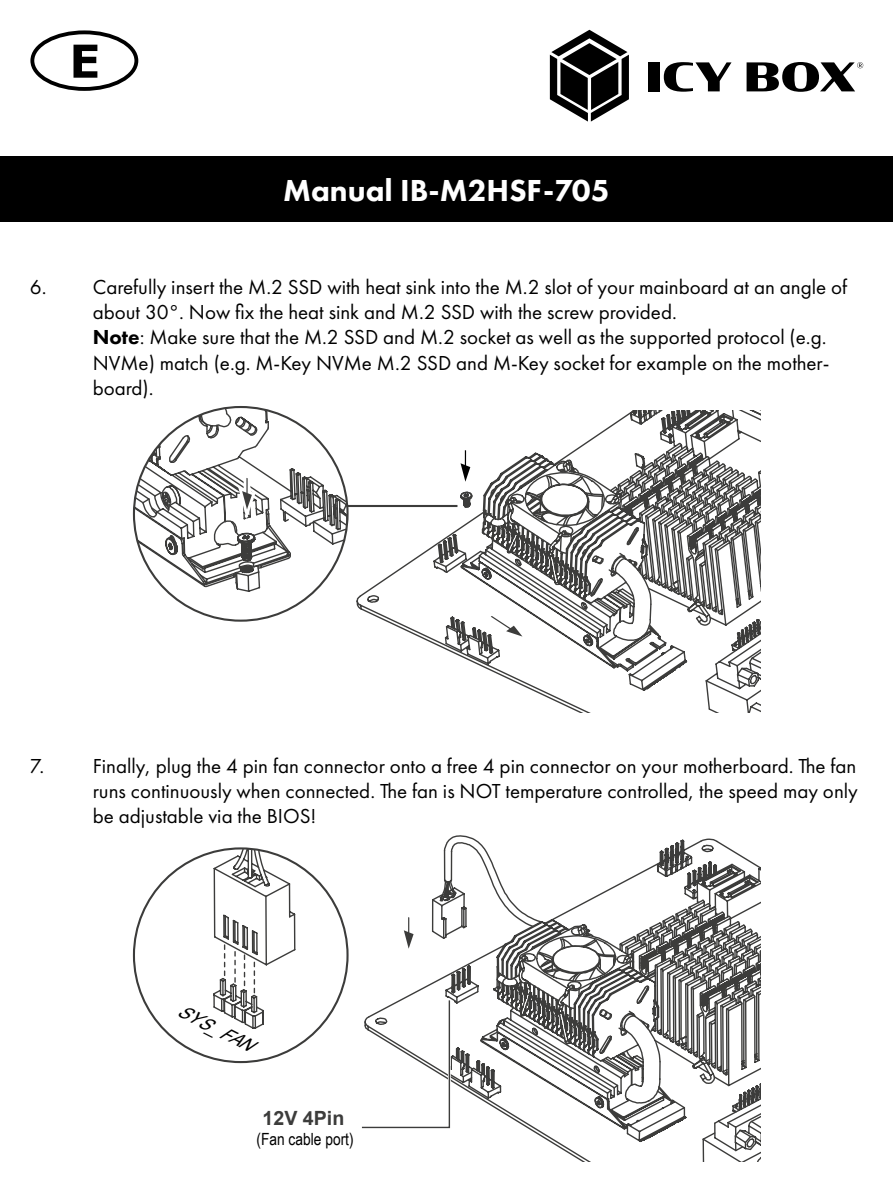
<style>
.page{position:relative;width:893px;height:1191px;background:#fff}
.page>*{position:absolute;margin:0;border:0;box-sizing:border-box;transform-origin:0 0}
.t1{font:800 31.5px "Futura PT";color:#fff}
.t2{font:21px/25.2px "Futura PT";color:#000}
.t3{font:700 19.6px "Arial";color:#3c3c3b}
.t4{font:italic 17.85px "Arial";color:#000;scale:.96 1}
.t5{font:16.8px "Arial Narrow";color:#000}
.s1{font-weight:800}
</style>
<div class="page">
<div style="left:648px;top:62px;width:12px;height:29px;background:#000"></div>
<svg style="left:664px;top:62px;width:67px;height:30px"></svg>
<svg style="left:747px;top:62px;width:116px;height:30px"></svg>
<svg style="left:550px;top:30px;width:79px;height:92px"></svg>
<div style="left:0;top:156px;width:893px;height:65px;background:#000"></div>
<svg style="left:31px;top:31px;width:106px;height:59px"></svg>
<div style="left:30px;top:30px;width:108px;height:61px;border:4px solid #000;border-radius:50%"></div>
<svg style="left:74px;top:45px;width:23px;height:33px"></svg>
<svg style="left:364px;top:410px;width:396px;height:246px"></svg>
<svg style="left:460px;top:636px;width:300px;height:76px"></svg>
<svg style="left:355px;top:452px;width:104px;height:159px"></svg>
<svg style="left:162px;top:588px;width:157px;height:32px"></svg>
<hr style="left:346px;top:505px;width:111px;height:2px;background:#3c3c3b">
<svg style="left:459px;top:441px;width:301px;height:195px"></svg>
<svg style="left:134px;top:407px;width:214px;height:181px"></svg>
<svg style="left:480px;top:1076px;width:280px;height:85px"></svg>
<svg style="left:403px;top:838px;width:357px;height:238px"></svg>
<svg style="left:496px;top:898px;width:264px;height:186px"></svg>
<svg style="left:431px;top:835px;width:275px;height:226px"></svg>
<svg style="left:212px;top:850px;width:85px;height:179px"></svg>
<svg style="left:404px;top:917px;width:10px;height:31px"></svg>
<svg style="left:361px;top:997px;width:91px;height:132px"></svg>
<h1 class="t1" style="left:283px;top:171px;width:328px">Manual IB-M2HSF-705</h1>
<p class="t2" style="left:93px;top:274px;width:756px;text-indent:-63px">6. Carefully insert the M.2 SSD with heat sink into the M.2 slot of your mainboard at an angle of about 30°. Now fix the heat sink and M.2 SSD with the screw provided.<br><span class="s1">Note</span>: Make sure that the M.2 SSD and M.2 socket as well as the supported protocol (e.g.<br>NVMe) match (e.g. M-Key NVMe M.2 SSD and M-Key socket for example on the mother&shy;board).</p>
<p class="t2" style="left:93px;top:753px;width:767px;text-align:justify;text-indent:-63px">7. Finally, plug the 4 pin fan connector onto a free 4 pin connector on your motherboard. The fan runs continuously when connected. The fan is NOT temperature controlled, the speed may only be adjustable via the BIOS!</p>
<p class="t4" style="left:184px;top:998px;width:86px;rotate:27deg">SYS_ FAN</p>
<p class="t3" style="left:263px;top:1104px;width:83px">12V 4Pin</p>
<p class="t5" style="left:256px;top:1126px;width:99px">(Fan cable port)</p>
</div>
